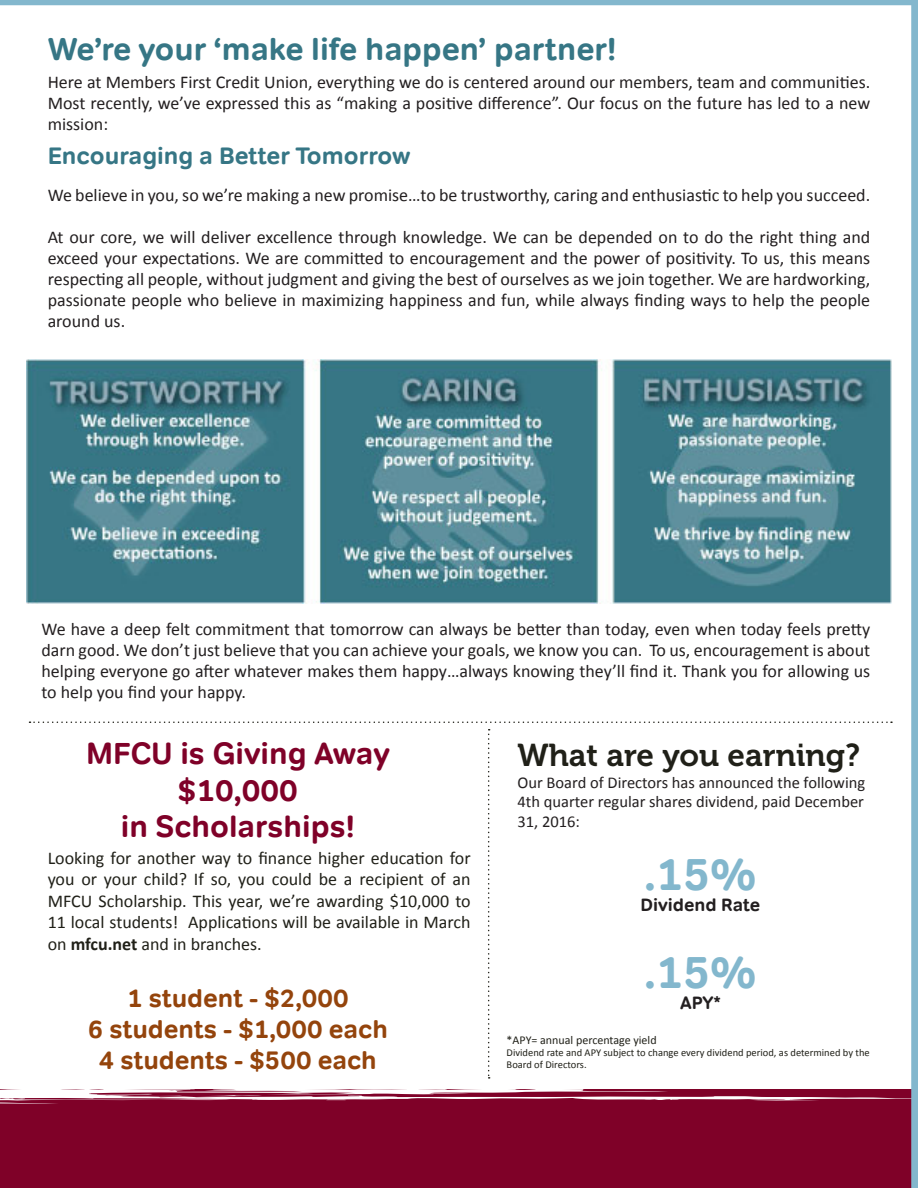
<style>
.page{position:relative;width:918px;height:1188px;background:#fff}
.page>*{position:absolute;margin:0;border:0;box-sizing:border-box;transform-origin:0 0}
.t1{font:700 45px "Tondo";color:#83b7cd}
.t2{font:700 31.5px "Tondo";color:#367685}
.t3{font:31.5px "Museo 700";color:#202018}
.t4{font:700 30.6px/36.8px "Tondo";color:#7f0128;text-align:center}
.t5{font:700 25.5px "Tondo";color:#94440c}
.t6{font:700 24px "Tondo";color:#367685}
.t7{font:18px/21px "Calibri";color:#231f20;text-align:justify}
.t8{font:18px/21.6px "Calibri";color:#202018;text-align:justify}
.t9{font:700 18px "Tondo";color:#231f20}
.t10{font:16.5px/19.5px "Calibri";color:#231f20;text-align:justify}
.t11{font:12px "Calibri";color:#202018}
.t12{font:10.5px/12px "Calibri";color:#202018}
.s1{font-weight:700}
</style>
<div class="page">
<div style="left:911px;top:0;width:7px;height:1188px;background:#83b7cd"></div>
<div style="left:0;top:0;width:918px;height:5px;background:#83b7cd"></div>
<svg style="left:29px;top:722px;width:863px;height:1px"></svg>
<img style="left:26px;top:359px;width:866px;height:245px">
<svg style="left:0;top:729px;width:912px;height:459px"></svg>
<p class="t2" style="left:48px;top:30px;width:570px">We’re your ‘make life happen’ partner!</p>
<p class="t7" style="left:48px;top:72px;width:824px">Here at Members First Credit Union, everything we do is centered around our members, team and communities.<br>Most recently, we’ve expressed this as “making a positive difference”. Our focus on the future has led to a new mission:</p>
<p class="t6" style="left:48px;top:141px;width:364px">Encouraging a Better Tomorrow</p>
<p class="t7" style="left:48px;top:185px;width:824px">We believe in you, so we’re making a new promise…to be trustworthy, caring and enthusiastic to help you succeed.</p>
<p class="t7" style="left:48px;top:227px;width:824px">At our core, we will deliver excellence through knowledge. We can be depended on to do the right thing and exceed your expectations. We are committed to encouragement and the power of positivity. To us, this means respecting all people, without judgment and giving the best of ourselves as we join together. We are hardworking, passionate people who believe in maximizing happiness and fun, while always finding ways to help the people around us.</p>
<p class="t7" style="left:41px;top:618px;width:830px">We have a deep felt commitment that tomorrow can always be better than today, even when today feels pretty darn good. We don’t just believe that you can achieve your goals, we know you can. To us, encouragement is about helping everyone go after whatever makes them happy…always knowing they’ll find it. Thank you for allowing us to help you find your happy.</p>
<p class="t4" style="left:86px;top:735px;width:305px">MFCU is Giving Away $10,000</p>
<p class="t4" style="left:121px;top:809px;width:235px">in Scholarships!</p>
<p class="t8" style="left:48px;top:847px;width:424px">Looking for another way to finance higher education for you or your child? If so, you could be a recipient of an MFCU Scholarship. This year, we’re awarding $10,000 to 11 local students! Applications will be available in March on <span class="s1">mfcu.net</span> and in branches.</p>
<p class="t5" style="left:127px;top:983px;width:223px">1 student - $2,000</p>
<p class="t5" style="left:88px;top:1013px;width:302px">6 students - $1,000 each</p>
<p class="t5" style="left:99px;top:1044px;width:280px">4 students - $500 each</p>
<p class="t3" style="left:518px;top:737px;width:344px">What are you earning?</p>
<p class="t10" style="left:518px;top:772px;width:349px">Our Board of Directors has announced the following 4th quarter regular shares dividend, paid December 31, 2016:</p>
<p class="t1" style="left:644px;top:846px;width:113px">.15%</p>
<p class="t9" style="left:641px;top:894px;width:121px">Dividend Rate</p>
<p class="t1" style="left:644px;top:944px;width:113px">.15%</p>
<p class="t9" style="left:680px;top:992px;width:42px">APY*</p>
<p class="t11" style="left:507px;top:1032px;width:152px">*APY= annual percentage yield</p>
<p class="t12" style="left:507px;top:1046px;width:365px">Dividend rate and APY subject to change every dividend period, as determined by the<br>Board of Directors.</p>
</div>
